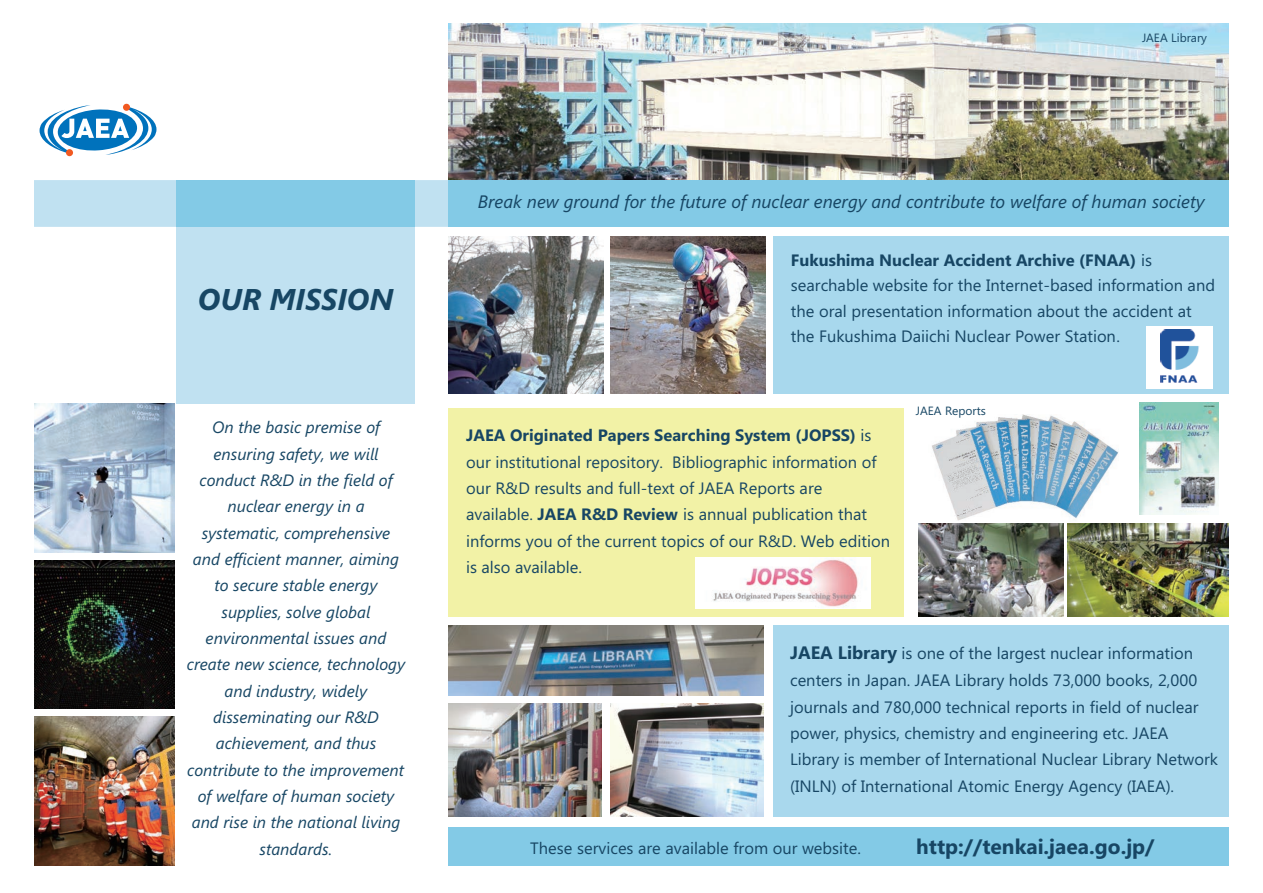
<style>
.page{position:relative;width:1263px;height:893px;background:#fff}
.page>*{position:absolute;margin:0;border:0;box-sizing:border-box;transform-origin:0 0}
.t1{font:italic 700 30px "Segoe UI";color:#174664}
.t2{font:700 21px "Segoe UI";color:#174664}
.t3{font:italic 18px "Segoe UI";color:#174664}
.t4{font:16.5px/26.2px "Segoe UI";color:#174664}
.t5{font:italic 16.5px/26.4px "Segoe UI";color:#174664;text-align:center}
.t6{font:12px "Segoe UI";color:#174664}
.s1{font-weight:700}
.s2{font-weight:700;font-size:18px}
</style>
<div class="page">
<img style="left:34px;top:716px;width:140px;height:149px">
<img style="left:34px;top:404px;width:140px;height:149px">
<img style="left:34px;top:561px;width:140px;height:147px">
<img style="left:449px;top:23px;width:780px;height:157px">
<img style="left:610px;top:236px;width:155px;height:157px">
<img style="left:449px;top:236px;width:155px;height:157px">
<img style="left:449px;top:625px;width:314px;height:70px">
<img style="left:449px;top:704px;width:153px;height:112px">
<img style="left:610px;top:704px;width:153px;height:112px">
<img style="left:918px;top:523px;width:145px;height:94px">
<img style="left:1067px;top:523px;width:162px;height:94px">
<img style="left:1140px;top:402px;width:78px;height:112px">
<img style="left:932px;top:415px;width:186px;height:106px">
<div style="left:774px;top:236px;width:455px;height:157px;background:#a8d8ed"></div>
<div style="left:176px;top:227px;width:239px;height:177px;background:#c0e1f1"></div>
<div style="left:34px;top:180px;width:415px;height:47px;background:#c0e1f1"></div>
<div style="left:176px;top:180px;width:239px;height:47px;background:#83cae6"></div>
<div style="left:449px;top:408px;width:455px;height:209px;background:#f2f2a6"></div>
<div style="left:774px;top:625px;width:455px;height:191px;background:#a9d8ed"></div>
<div style="left:449px;top:827px;width:780px;height:38px;background:#83cae6"></div>
<div style="left:1146px;top:326px;width:67px;height:62px;background:#fff"></div>
<div style="left:449px;top:180px;width:780px;height:47px;background:#83cae6"></div>
<img style="left:696px;top:557px;width:174px;height:51px">
<img style="left:1161px;top:330px;width:38px;height:53px">
<div style="left:123px;top:104px;width:7px;height:7px;background:#f15921;border-radius:50%"></div>
<div style="left:66px;top:149px;width:7px;height:7px;background:#f15e28;border-radius:50%"></div>
<svg style="left:40px;top:105px;width:116px;height:50px"></svg>
<h1 class="t1" style="left:198px;top:278px;width:197px">OUR MISSION</h1>
<p class="t5" style="left:187px;top:413px;width:220px">On the basic premise of ensuring safety, we will conduct R&amp;D in the field of nuclear energy in a systematic, comprehensive and efficient manner, aiming to secure stable energy supplies, solve global environmental issues and create new science, technology and industry, widely disseminating our R&amp;D achievement, and thus contribute to the improvement of welfare of human society and rise in the national living standards.</p>
<p class="t6" style="left:1142px;top:29px;width:66px">JAEA Library</p>
<p class="t3" style="left:478px;top:189px;width:728px">Break new ground for the future of nuclear energy and contribute to welfare of human society</p>
<p class="t4" style="left:791px;top:247px;width:426px;line-height:25.2px"><span class="s1">Fukushima Nuclear Accident Archive (FNAA)</span> is searchable website for the Internet-based information and the oral presentation information about the accident at the Fukushima Daiichi Nuclear Power Station.</p>
<p class="t4" style="left:466px;top:422px;width:425px"><span class="s1">JAEA Originated Papers Searching System (JOPSS)</span> is our institutional repository. Bibliographic information of our R&amp;D results and full-text of JAEA Reports are available. <span class="s1">JAEA R&amp;D Review</span> is annual publication that informs you of the current topics of our R&amp;D. Web edition is also available.</p>
<p class="t6" style="left:916px;top:402px;width:71px">JAEA Reports</p>
<p class="t4" style="left:790px;top:639px;width:430px"><span class="s2">JAEA Library</span> is one of the largest nuclear information centers in Japan. JAEA Library holds 73,000 books, 2,000 journals and 780,000 technical reports in field of nuclear power, physics, chemistry and engineering etc. JAEA Library is member of International Nuclear Library Network (INLN) of International Atomic Energy Agency (IAEA).</p>
<p class="t4" style="left:530px;top:834px;width:332px">These services are available from our website.</p>
<p class="t2" style="left:916px;top:832px;width:240px">http://tenkai.jaea.go.jp/</p>
</div>
